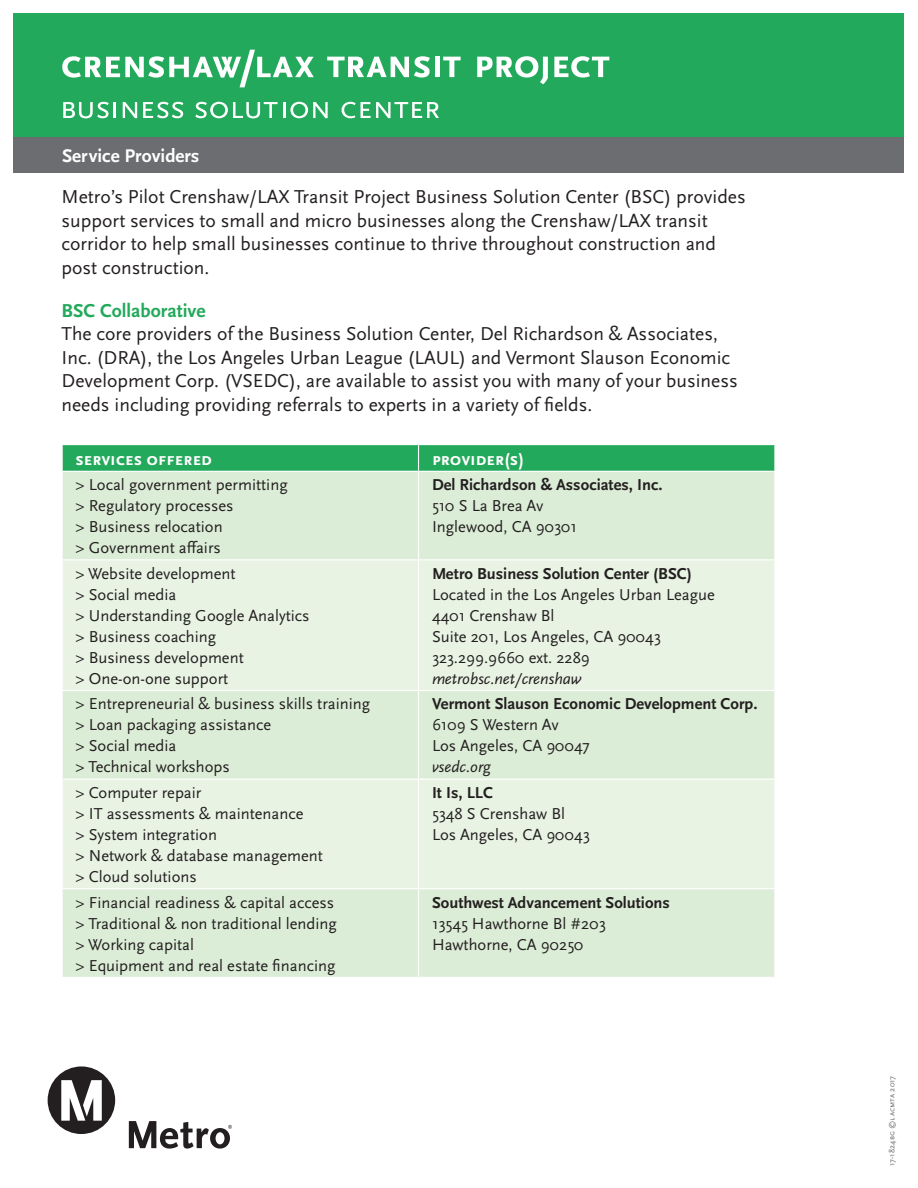
<style>
.page{position:relative;width:918px;height:1188px;background:#fff}
.page>*{position:absolute;margin:0;border:0;box-sizing:border-box;transform-origin:0 0}
.t1{font:19.5px/23.4px "Scala Sans Pro";color:#231f20}
.t2{font:700 19.5px "Scala Sans Pro";color:#23a95b}
.t3{font:700 19.2px "Scala Sans Pro";color:#fff}
.t4{font:700 18px "Scala Sans Pro";color:#fff}
.t5{font:16.5px/21px "Scala Sans Pro";color:#231f20}
.t6{font:700 16.5px "Scala Sans Pro";color:#231f20}
.t7{font:italic 16.5px "Scala Sans Pro";color:#231f20}
.t8{font:8.25px "Scala Sans Pro";letter-spacing:.01em;color:#6c6d70}
</style>
<div class="page">
<div style="left:14px;top:14px;width:890px;height:132px;background:#23a95b"></div>
<div style="left:14px;top:137px;width:890px;height:36px;background:#6c6d70"></div>
<svg style="left:62px;top:50px;width:252px;height:37px"></svg>
<svg style="left:327px;top:56px;width:103px;height:22px"></svg>
<div style="left:435px;top:57px;width:5px;height:20px;background:#fff"></div>
<svg style="left:443px;top:57px;width:18px;height:20px"></svg>
<svg style="left:477px;top:56px;width:71px;height:28px"></svg>
<svg style="left:554px;top:56px;width:55px;height:22px"></svg>
<svg style="left:63px;top:102px;width:53px;height:16px"></svg>
<svg style="left:123px;top:102px;width:14px;height:16px"></svg>
<svg style="left:143px;top:102px;width:40px;height:16px"></svg>
<svg style="left:195px;top:102px;width:133px;height:16px"></svg>
<svg style="left:342px;top:102px;width:97px;height:16px"></svg>
<div style="left:48px;top:1066px;width:67px;height:68px;background:#231f20;border-radius:50%"></div>
<svg style="left:61px;top:1080px;width:41px;height:41px"></svg>
<svg style="left:129px;top:1121px;width:103px;height:28px"></svg>
<div style="left:63px;top:472px;width:711px;height:505px;background:#dcedd7"></div>
<svg style="left:63px;top:560px;width:711px;height:328px;background:#e4f1df"></svg>
<svg style="left:62px;top:445px;width:713px;height:26px;background:#27aa5e"></svg>
<hr style="left:418px;top:472px;width:1px;height:87px;background:#fff">
<hr style="left:62px;top:559px;width:357px;height:1px;background:#fff">
<hr style="left:419px;top:559px;width:356px;height:1px;background:#fff">
<hr style="left:418px;top:560px;width:1px;height:130px;background:#fff">
<hr style="left:62px;top:690px;width:357px;height:1px;background:#fff">
<hr style="left:419px;top:690px;width:356px;height:1px;background:#fff">
<hr style="left:418px;top:691px;width:1px;height:88px;background:#fff">
<hr style="left:62px;top:779px;width:357px;height:1px;background:#fff">
<hr style="left:419px;top:779px;width:356px;height:1px;background:#fff">
<hr style="left:418px;top:780px;width:1px;height:108px;background:#fff">
<hr style="left:62px;top:888px;width:357px;height:1px;background:#fff">
<hr style="left:419px;top:888px;width:356px;height:1px;background:#fff">
<hr style="left:418px;top:889px;width:1px;height:88px;background:#fff">
<p class="t3" style="left:62px;top:145px;width:139px">Service Providers</p>
<p class="t1" style="left:62px;top:185px;width:686px">Metro’s Pilot Crenshaw/LAX Transit Project Business Solution Center (BSC) provides support services to small and micro businesses along the Crenshaw/LAX transit corridor to help small businesses continue to thrive throughout construction and post construction.</p>
<p class="t2" style="left:62px;top:299px;width:146px">BSC Collaborative</p>
<p class="t1" style="left:62px;top:322px;width:678px">The core providers of the Business Solution Center, Del Richardson &amp; Associates, Inc. (DRA), the Los Angeles Urban League (LAUL) and Vermont Slauson Economic Development Corp. (VSEDC), are available to assist you with many of your business needs including providing referrals to experts in a variety of fields.</p>
<p class="t4" style="left:76px;top:448px;width:138px">Services Offered</p>
<p class="t4" style="left:432px;top:448px;width:93px">Provider(s)</p>
<p class="t5" style="left:76px;top:474px;width:214px">&gt; Local government permitting &gt; Regulatory processes<br>&gt; Business relocation<br>&gt; Government affairs</p>
<p class="t6" style="left:432px;top:475px;width:232px">Del Richardson &amp; Associates, Inc.</p>
<p class="t5" style="left:432px;top:495px;width:147px">510 S La Brea Av<br>Inglewood, CA 90301</p>
<p class="t5" style="left:76px;top:563px;width:235px">&gt; Website development<br>&gt; Social media<br>&gt; Understanding Google Analytics &gt; Business coaching<br>&gt; Business development<br>&gt; One-on-one support</p>
<p class="t6" style="left:432px;top:564px;width:261px">Metro Business Solution Center (BSC)</p>
<p class="t5" style="left:432px;top:584px;width:284px">Located in the Los Angeles Urban League<br>4401 Crenshaw Bl<br>Suite 201, Los Angeles, CA 90043<br>323.299.9660 ext. 2289</p>
<p class="t7" style="left:432px;top:669px;width:151px">metrobsc.net/crenshaw</p>
<p class="t5" style="left:76px;top:694px;width:296px">&gt; Entrepreneurial &amp; business skills training &gt; Loan packaging assistance<br>&gt; Social media<br>&gt; Technical workshops</p>
<p class="t6" style="left:432px;top:695px;width:327px">Vermont Slauson Economic Development Corp.</p>
<p class="t5" style="left:432px;top:715px;width:159px">6109 S Western Av<br>Los Angeles, CA 90047</p>
<p class="t7" style="left:432px;top:758px;width:60px">vsedc.org</p>
<p class="t5" style="left:76px;top:782px;width:249px">&gt; Computer repair<br>&gt; IT assessments &amp; maintenance<br>&gt; System integration<br>&gt; Network &amp; database management &gt; Cloud solutions</p>
<p class="t6" style="left:432px;top:783px;width:63px">It Is, LLC</p>
<p class="t5" style="left:432px;top:803px;width:159px">5348 S Crenshaw Bl<br>Los Angeles, CA 90043</p>
<p class="t5" style="left:76px;top:892px;width:263px">&gt; Financial readiness &amp; capital access &gt; Traditional &amp; non traditional lending &gt; Working capital<br>&gt; Equipment and real estate financing</p>
<p class="t6" style="left:432px;top:893px;width:239px">Southwest Advancement Solutions</p>
<p class="t5" style="left:432px;top:913px;width:175px">13545 Hawthorne Bl #203<br>Hawthorne, CA 90250</p>
<p class="t8" style="left:887px;top:1166px;width:92px;rotate:-90deg">17-1824bg ©lacmta 2017</p>
</div>
